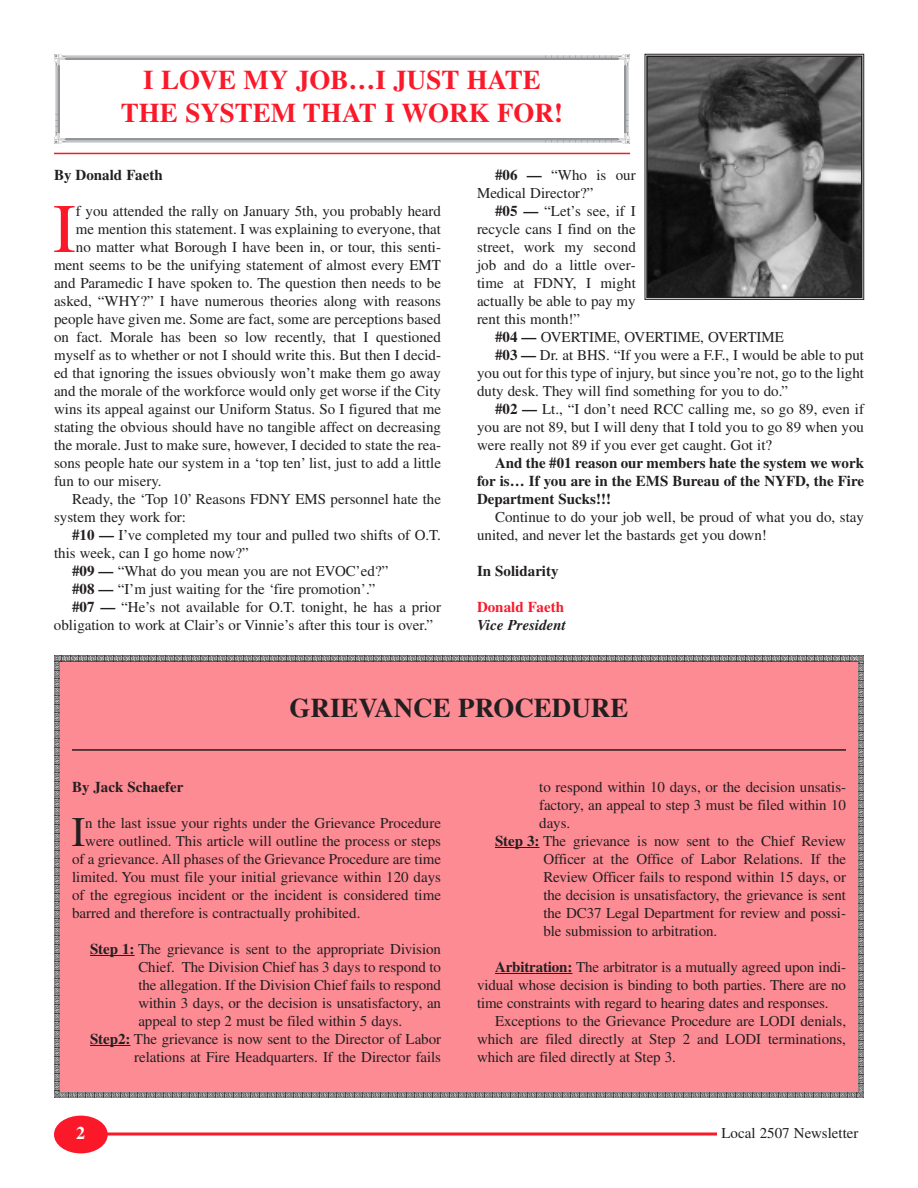
<style>
.page{position:relative;width:918px;height:1188px;background:#fff}
.page>*{position:absolute;margin:0;border:0;box-sizing:border-box;transform-origin:0 0}
.t1{font:69.3px "Times";color:#fb1829}
.t2{font:42.15px "Times";color:#231f20}
.t3{font:700 27px/32.4px "Times";color:#fb1829;text-align:center}
.t4{font:700 27px "Times";color:#231f20}
.t5{font:700 18px "Times";color:#fff}
.t6{font:15px/18px "Times";color:#231f20;text-align:justify}
.t7{font:700 15px/18px "Times";color:#231f20;text-align:justify}
.t8{font:italic 700 15px "Times";color:#231f20}
.t9{font:700 15px "Times";color:#fb1829}
.s1{font-weight:700}
</style>
<div class="page">
<div style="left:54px;top:1116px;width:54px;height:37px;background:#fb1829;border-radius:50%"></div>
<svg style="left:107px;top:1132px;width:610px;height:4px;background:#fb515d"></svg>
<svg style="left:54px;top:54px;width:576px;height:90px"></svg>
<hr style="left:54px;top:153px;width:576px;height:1px;background:#fb1829">
<img style="left:649px;top:59px;width:210px;height:236px">
<div style="left:645px;top:54px;width:219px;height:246px;border:1px solid #231f20"></div>
<div style="left:646px;top:56px;width:216px;height:242px;border:2px solid #231f20"></div>
<div style="left:54px;top:656px;width:810px;height:442px;background:#fd8b94"></div>
<hr style="left:72px;top:749px;width:774px;height:2px;background:#231f20">
<h3 class="t3" style="left:121px;top:64px;width:444px">I LOVE MY JOB…I JUST HATE<br>THE SYSTEM THAT I WORK FOR!</h3>
<p class="t7" style="left:54px;top:166px;width:110px">By Donald Faeth</p>
<h1 class="t1" style="left:53px;top:205px;width:25px">I</h1>
<p class="t6" style="left:76px;top:203px;width:367px">f you attended the rally on January 5th, you probably heard</p>
<p class="t6" style="left:76px;top:221px;width:367px">me mention this statement. I was explaining to everyone, that</p>
<p class="t6" style="left:76px;top:239px;width:367px">no matter what Borough I have been in, or tour, this senti-</p>
<p class="t6" style="left:54px;top:257px;width:389px">ment seems to be the unifying statement of almost every EMT</p>
<p class="t6" style="left:54px;top:275px;width:388px">and Paramedic I have spoken to. The question then needs to be</p>
<p class="t6" style="left:54px;top:293px;width:389px">asked, “WHY?” I have numerous theories along with reasons</p>
<p class="t6" style="left:54px;top:311px;width:389px">people have given me. Some are fact, some are perceptions based</p>
<p class="t6" style="left:54px;top:329px;width:389px">on fact. Morale has been so low recently, that I questioned</p>
<p class="t6" style="left:54px;top:347px;width:389px">myself as to whether or not I should write this. But then I decid-</p>
<p class="t6" style="left:54px;top:365px;width:389px">ed that ignoring the issues obviously won’t make them go away</p>
<p class="t6" style="left:54px;top:383px;width:389px">and the morale of the workforce would only get worse if the City</p>
<p class="t6" style="left:54px;top:401px;width:389px">wins its appeal against our Uniform Status. So I figured that me</p>
<p class="t6" style="left:54px;top:419px;width:389px">stating the obvious should have no tangible affect on decreasing</p>
<p class="t6" style="left:54px;top:437px;width:389px">the morale. Just to make sure, however, I decided to state the rea-</p>
<p class="t6" style="left:54px;top:455px;width:389px">sons people hate our system in a ‘top ten’ list, just to add a little</p>
<p class="t6" style="left:54px;top:473px;width:109px">fun to our misery.</p>
<p class="t6" style="left:72px;top:491px;width:371px">Ready, the ‘Top 10’ Reasons FDNY EMS personnel hate the</p>
<p class="t6" style="left:54px;top:509px;width:133px">system they work for:</p>
<p class="t6" style="left:72px;top:527px;width:371px"><span class="s1">#10 —</span> I’ve completed my tour and pulled two shifts of O.T.</p>
<p class="t6" style="left:54px;top:545px;width:196px">this week, can I go home now?”</p>
<p class="t6" style="left:72px;top:563px;width:318px"><span class="s1">#09 —</span> “What do you mean you are not EVOC’ed?”</p>
<p class="t6" style="left:72px;top:581px;width:305px"><span class="s1">#08 —</span> “I’m just waiting for the ‘fire promotion’.”</p>
<p class="t6" style="left:72px;top:599px;width:371px"><span class="s1">#07 —</span> “He’s not available for O.T. tonight, he has a prior</p>
<p class="t6" style="left:54px;top:617px;width:381px">obligation to work at Clair’s or Vinnie’s after this tour is over.”</p>
<p class="t6" style="left:477px;top:167px;width:160px;text-indent:18px"><span class="s1">#06 —</span> “Who is our<br>Medical Director?”</p>
<p class="t6" style="left:477px;top:203px;width:160px;text-indent:18px"><span class="s1">#05 —</span> “Let’s see, if I recycle cans I find on the street, work my second job and do a little over&shy;time at FDNY, I might actually be able to pay my rent this month!”</p>
<p class="t6" style="left:495px;top:329px;width:291px"><span class="s1">#04 —</span> OVERTIME, OVERTIME, OVERTIME</p>
<p class="t6" style="left:495px;top:347px;width:371px"><span class="s1">#03 —</span> Dr. at BHS. “If you were a F.F., I would be able to put</p>
<p class="t6" style="left:477px;top:365px;width:389px">you out for this type of injury, but since you’re not, go to the light</p>
<p class="t6" style="left:477px;top:383px;width:313px">duty desk. They will find something for you to do.”</p>
<p class="t6" style="left:495px;top:401px;width:371px"><span class="s1">#02 —</span> Lt., “I don’t need RCC calling me, so go 89, even if</p>
<p class="t6" style="left:477px;top:419px;width:389px">you are not 89, but I will deny that I told you to go 89 when you</p>
<p class="t6" style="left:477px;top:437px;width:297px">were really not 89 if you ever get caught. Got it?</p>
<p class="t7" style="left:477px;top:454px;width:389px;text-indent:18px">And the #01 reason our members hate the system we work for is… If you are in the EMS Bureau of the NYFD, the Fire Department Sucks!!!</p>
<p class="t6" style="left:477px;top:509px;width:389px;text-indent:18px">Continue to do your job well, be proud of what you do, stay united, and never let the bastards get you down!</p>
<p class="t7" style="left:477px;top:562px;width:83px">In Solidarity</p>
<p class="t9" style="left:477px;top:598px;width:89px">Donald Faeth</p>
<p class="t8" style="left:477px;top:620px;width:91px">Vice President</p>
<h3 class="t4" style="left:290px;top:692px;width:340px">GRIEVANCE PROCEDURE</h3>
<p class="t7" style="left:72px;top:778px;width:113px">By Jack Schaefer</p>
<h2 class="t2" style="left:71px;top:817px;width:16px">I</h2>
<p class="t6" style="left:85px;top:815px;width:357px">n the last issue your rights under the Grievance Procedure</p>
<p class="t6" style="left:85px;top:833px;width:357px">were outlined. This article will outline the process or steps</p>
<p class="t6" style="left:72px;top:851px;width:371px">of a grievance. All phases of the Grievance Procedure are time</p>
<p class="t6" style="left:72px;top:869px;width:371px">limited. You must file your initial grievance within 120 days</p>
<p class="t6" style="left:72px;top:887px;width:371px">of the egregious incident or the incident is considered time</p>
<p class="t6" style="left:72px;top:905px;width:290px">barred and therefore is contractually prohibited.</p>
<p class="t6" style="left:90px;top:941px;width:353px"><span class="s1">Step 1:</span> The grievance is sent to the appropriate Division</p>
<p class="t6" style="left:138px;top:959px;width:304px">Chief. The Division Chief has 3 days to respond to</p>
<p class="t6" style="left:138px;top:977px;width:304px">the allegation. If the Division Chief fails to respond</p>
<p class="t6" style="left:138px;top:995px;width:304px">within 3 days, or the decision is unsatisfactory, an</p>
<p class="t6" style="left:138px;top:1013px;width:265px">appeal to step 2 must be filed within 5 days.</p>
<p class="t6" style="left:90px;top:1031px;width:353px"><span class="s1">Step2:</span> The grievance is now sent to the Director of Labor</p>
<p class="t6" style="left:134px;top:1049px;width:308px">relations at Fire Headquarters. If the Director fails</p>
<p class="t6" style="left:539px;top:779px;width:308px">to respond within 10 days, or the decision unsatis-</p>
<p class="t6" style="left:539px;top:797px;width:308px">factory, an appeal to step 3 must be filed within 10</p>
<p class="t6" style="left:539px;top:815px;width:32px">days.</p>
<p class="t6" style="left:495px;top:833px;width:353px"><span class="s1">Step 3:</span> The grievance is now sent to the Chief Review</p>
<p class="t6" style="left:543px;top:851px;width:304px">Officer at the Office of Labor Relations. If the</p>
<p class="t6" style="left:543px;top:869px;width:304px">Review Officer fails to respond within 15 days, or</p>
<p class="t6" style="left:543px;top:887px;width:304px">the decision is unsatisfactory, the grievance is sent</p>
<p class="t6" style="left:543px;top:905px;width:304px">the DC37 Legal Department for review and possi-</p>
<p class="t6" style="left:543px;top:923px;width:175px">ble submission to arbitration.</p>
<p class="t6" style="left:477px;top:959px;width:371px;text-indent:18px"><span class="s1">Arbitration:</span> The arbitrator is a mutually agreed upon indi&shy;vidual whose decision is binding to both parties. There are no time constraints with regard to hearing dates and responses.</p>
<p class="t6" style="left:477px;top:1013px;width:371px;text-indent:18px">Exceptions to the Grievance Procedure are LODI denials, which are filed directly at Step 2 and LODI terminations, which are filed directly at Step 3.</p>
<p class="t5" style="left:76px;top:1123px;width:10px">2</p>
<p class="t6" style="left:722px;top:1126px;width:138px">Local 2507 Newsletter</p>
</div>
